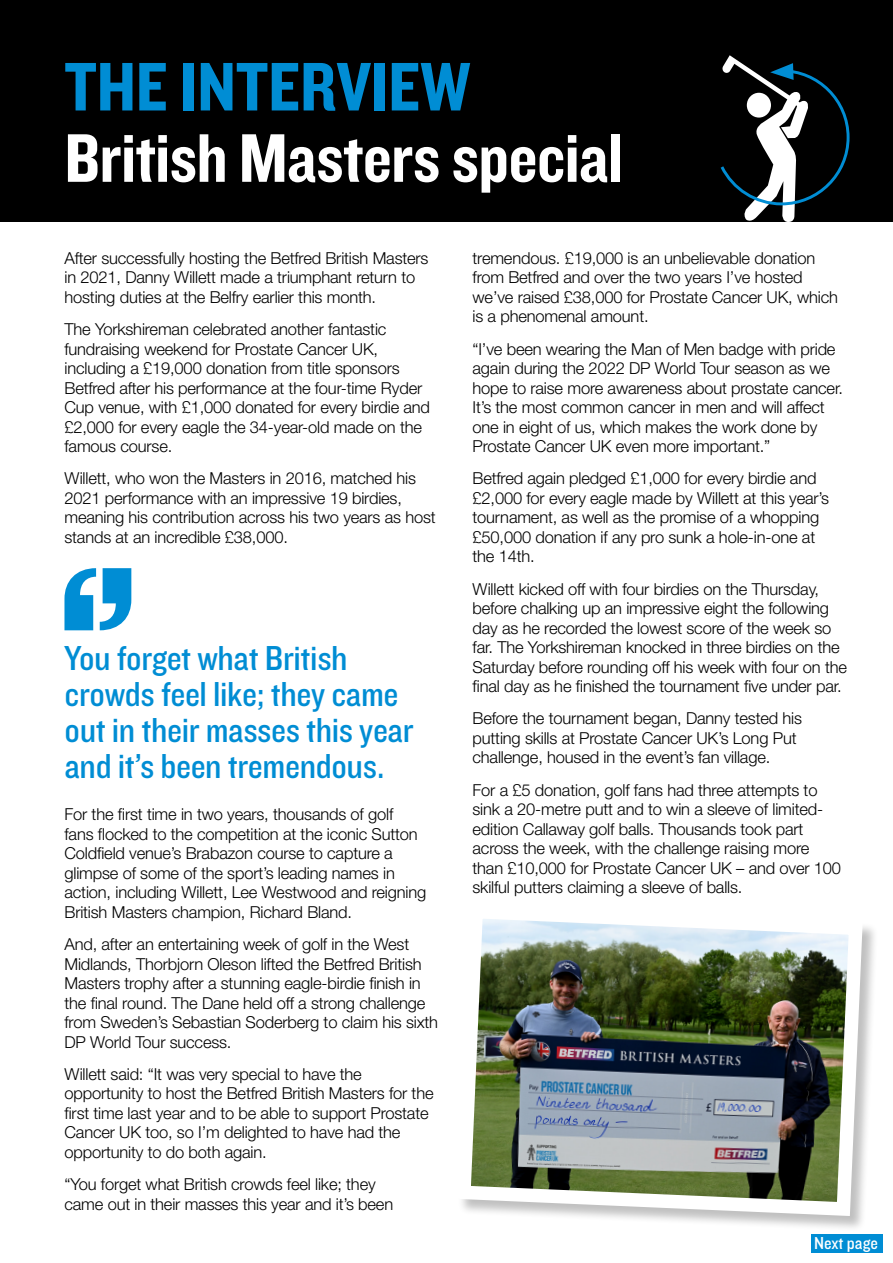
<style>
.page{position:relative;width:893px;height:1263px;background:#fff}
.page>*{position:absolute;margin:0;border:0;box-sizing:border-box;transform-origin:0 0}
.t1{font:71.4px "Knockout 50 Welterweight";letter-spacing:-.01em;color:#fff}
.t2{font:71.4px "Knockout 50 Welterweight";color:#008dd4}
.t3{font:36px/36px "Knockout 30 Junior Welterwt";letter-spacing:-.01em;color:#008dd4}
.t4{font:18px "Knockout 30 Junior Welterwt";color:#fff}
.t5{font:300 16.5px/19.5px "Helvetica Neue LT Std";letter-spacing:-.01em;color:#000}
</style>
<div class="page">
<div style="left:0;top:0;width:893px;height:222px;background:#000"></div>
<div style="left:458px;top:905px;width:421px;height:327px;background:#000;opacity:.25"></div>
<img style="left:458px;top:905px;width:412px;height:318px">
<svg style="left:720px;top:55px;width:130px;height:167px"></svg>
<svg style="left:64px;top:568px;width:67px;height:62px"></svg>
<div style="left:811px;top:1234px;width:71px;height:19px;background:#008dd4"></div>
<h1 class="t2" style="left:64px;top:40px;width:407px">THE INTERVIEW</h1>
<h1 class="t1" style="left:64px;top:111px;width:560px">British Masters special</h1>
<p class="t5" style="left:64px;top:248px;width:366px">After successfully hosting the Betfred British Masters in 2021, Danny Willett made a triumphant return to hosting duties at the Belfry earlier this month.</p>
<p class="t5" style="left:64px;top:319px;width:367px">The Yorkshireman celebrated another fantastic fundraising weekend for Prostate Cancer UK, including a £19,000 donation from title sponsors Betfred after his performance at the four-time Ryder Cup venue, with £1,000 donated for every birdie and £2,000 for every eagle the 34-year-old made on the famous course.</p>
<p class="t5" style="left:64px;top:468px;width:373px">Willett, who won the Masters in 2016, matched his 2021 performance with an impressive 19 birdies, meaning his contribution across his two years as host stands at an incredible £38,000.</p>
<h2 class="t3" style="left:64px;top:638px;width:351px">You forget what British crowds feel like; they came out in their masses this year and it’s been tremendous.</h2>
<p class="t5" style="left:64px;top:804px;width:363px">For the first time in two years, thousands of golf fans flocked to the competition at the iconic Sutton Coldfield venue’s Brabazon course to capture a glimpse of some of the sport’s leading names in action, including Willett, Lee Westwood and reigning British Masters champion, Richard Bland.</p>
<p class="t5" style="left:64px;top:934px;width:375px">And, after an entertaining week of golf in the West Midlands, Thorbjorn Oleson lifted the Betfred British Masters trophy after a stunning eagle-birdie finish in the final round. The Dane held off a strong challenge from Sweden’s Sebastian Soderberg to claim his sixth DP World Tour success.</p>
<p class="t5" style="left:64px;top:1064px;width:371px">Willett said: “It was very special to have the opportunity to host the Betfred British Masters for the first time last year and to be able to support Prostate Cancer UK too, so I’m delighted to have had the opportunity to do both again.</p>
<p class="t5" style="left:64px;top:1174px;width:330px">“You forget what British crowds feel like; they came out in their masses this year and it’s been</p>
<p class="t5" style="left:473px;top:248px;width:367px">tremendous. £19,000 is an unbelievable donation from Betfred and over the two years I’ve hosted we’ve raised £38,000 for Prostate Cancer UK, which is a phenomenal amount.</p>
<p class="t5" style="left:473px;top:339px;width:372px">“I’ve been wearing the Man of Men badge with pride again during the 2022 DP World Tour season as we hope to raise more awareness about prostate cancer.<br>It’s the most common cancer in men and will affect one in eight of us, which makes the work done by Prostate Cancer UK even more important.”</p>
<p class="t5" style="left:473px;top:468px;width:358px">Betfred again pledged £1,000 for every birdie and £2,000 for every eagle made by Willett at this year’s tournament, as well as the promise of a whopping £50,000 donation if any pro sunk a hole-in-one at the 14th.</p>
<p class="t5" style="left:473px;top:579px;width:376px">Willett kicked off with four birdies on the Thursday, before chalking up an impressive eight the following day as he recorded the lowest score of the week so far. The Yorkshireman knocked in three birdies on the Saturday before rounding off his week with four on the final day as he finished the tournament five under par.</p>
<p class="t5" style="left:473px;top:708px;width:331px">Before the tournament began, Danny tested his putting skills at Prostate Cancer UK’s Long Put challenge, housed in the event’s fan village.</p>
<p class="t5" style="left:473px;top:780px;width:370px">For a £5 donation, golf fans had three attempts to sink a 20-metre putt and to win a sleeve of limited&shy;edition Callaway golf balls. Thousands took part across the week, with the challenge raising more than £10,000 for Prostate Cancer UK – and over 100 skilful putters claiming a sleeve of balls.</p>
<p class="t4" style="left:814px;top:1231px;width:65px">Next page</p>
</div>
